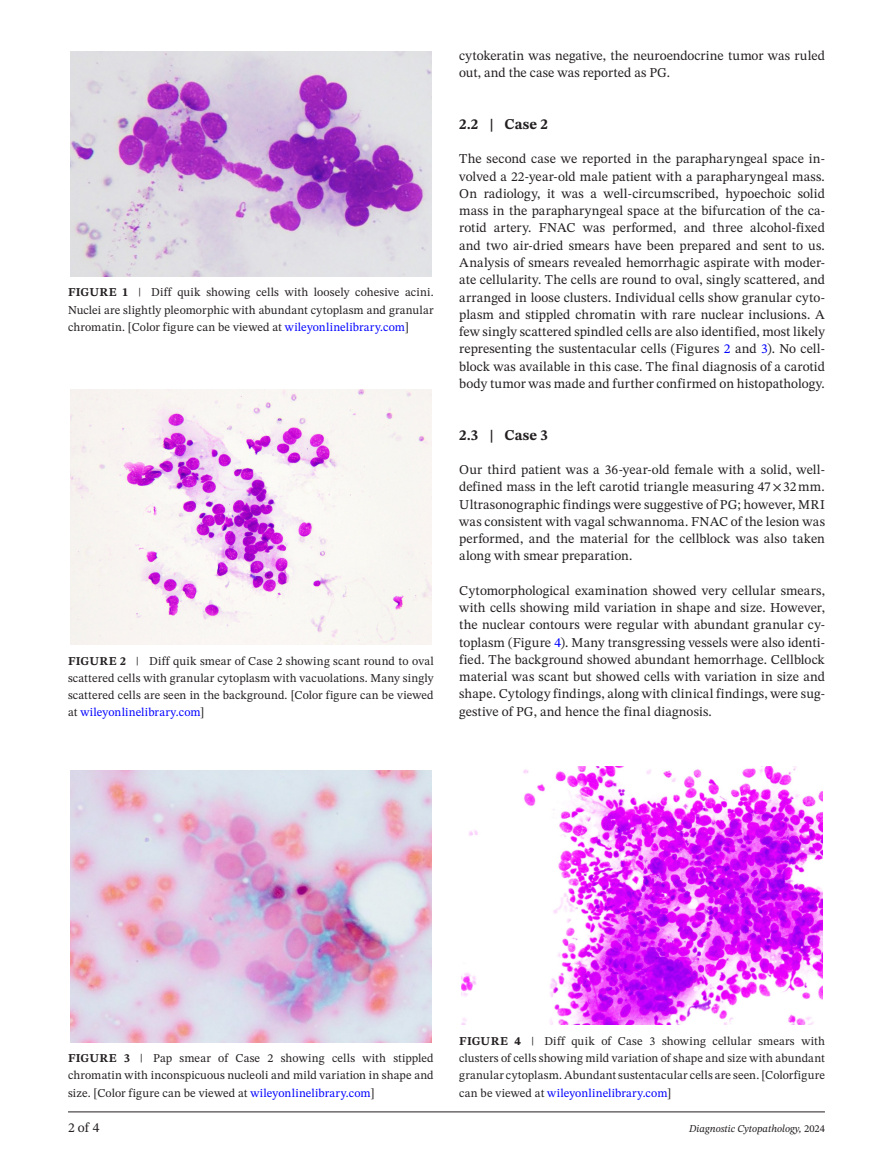
<style>
.page{position:relative;width:893px;height:1174px;background:#fff}
.page>*{position:absolute;margin:0;border:0;box-sizing:border-box;transform-origin:0 0}
.t1{font:700 15px "STIX Two Text";color:#231f20}
.t2{font:13.5px/17.2px "STIX Two Text";letter-spacing:.005em;color:#231f20;text-align:justify}
.t3{font:12px/17.2px "STIX Two Text";letter-spacing:.015em;color:#231f20;text-align:justify}
.t4{font:italic 10.5px "STIX Two Text";color:#231f20}
.s1{font-weight:700}
.s2{color:#00f}
.s3{font-style:normal}
</style>
<div class="page">
<hr style="left:68px;top:1111px;width:757px;height:1px;background:#231f20">
<img style="left:70px;top:51px;width:362px;height:225px">
<img style="left:70px;top:389px;width:362px;height:255px">
<img style="left:70px;top:770px;width:362px;height:272px">
<img style="left:461px;top:766px;width:362px;height:259px">
<p class="t3" style="left:68px;top:284px;width:367px"><span class="s1">FIGURE 1</span> | Diff quik showing cells with loosely cohesive acini.<br>Nuclei are slightly pleomorphic with abundant cytoplasm and granular chromatin. [Color figure can be viewed at <span class="s2">wileyonlinelibrary.com</span>]</p>
<p class="t3" style="left:68px;top:652px;width:367px"><span class="s1">FIGURE 2</span> | Diff quik smear of Case 2 showing scant round to oval scattered cells with granular cytoplasm with vacuolations. Many singly scattered cells are seen in the background. [Color figure can be viewed at <span class="s2">wileyonlinelibrary.com</span>]</p>
<p class="t2" style="left:459px;top:47px;width:367px">cytokeratin was negative, the neuroendocrine tumor was ruled out, and the case was reported as PG.</p>
<p class="t1" style="left:459px;top:113px;width:90px">2.2 | Case 2</p>
<p class="t2" style="left:459px;top:150px;width:367px">The second case we reported in the parapharyngeal space in&shy;volved a 22-year-old male patient with a parapharyngeal mass.<br>On radiology, it was a well-circumscribed, hypoechoic solid mass in the parapharyngeal space at the bifurcation of the ca&shy;rotid artery. FNAC was performed, and three alcohol-fixed and two air-dried smears have been prepared and sent to us.<br>Analysis of smears revealed hemorrhagic aspirate with moder&shy;ate cellularity. The cells are round to oval, singly scattered, and arranged in loose clusters. Individual cells show granular cyto&shy;plasm and stippled chromatin with rare nuclear inclusions. A few singly scattered spindled cells are also identified, most likely representing the sustentacular cells (Figures <span class="s2">2</span> and <span class="s2">3</span>). No cell&shy;block was available in this case. The final diagnosis of a carotid body tumor was made and further confirmed on histopathology.</p>
<p class="t1" style="left:459px;top:424px;width:90px">2.3 | Case 3</p>
<p class="t2" style="left:459px;top:461px;width:367px">Our third patient was a 36-year-old female with a solid, well&shy;defined mass in the left carotid triangle measuring 47×32mm.<br>Ultrasonographic findings were suggestive of PG; however, MRI was consistent with vagal schwannoma. FNAC of the lesion was performed, and the material for the cellblock was also taken along with smear preparation.</p>
<p class="t2" style="left:459px;top:581px;width:367px">Cytomorphological examination showed very cellular smears, with cells showing mild variation in shape and size. However, the nuclear contours were regular with abundant granular cy&shy;toplasm (Figure <span class="s2">4</span>). Many transgressing vessels were also identi&shy;fied. The background showed abundant hemorrhage. Cellblock material was scant but showed cells with variation in size and shape. Cytology findings, along with clinical findings, were sug&shy;gestive of PG, and hence the final diagnosis.</p>
<p class="t3" style="left:68px;top:1049px;width:367px"><span class="s1">FIGURE 3</span> | Pap smear of Case 2 showing cells with stippled chromatin with inconspicuous nucleoli and mild variation in shape and size. [Color figure can be viewed at <span class="s2">wileyonlinelibrary.com</span>]</p>
<p class="t3" style="left:459px;top:1032px;width:367px"><span class="s1">FIGURE 4</span> | Diff quik of Case 3 showing cellular smears with clusters of cells showing mild variation of shape and size with abundant granular cytoplasm. Abundant sustentacular cells are seen. [Colorfigure can be viewed at <span class="s2">wileyonlinelibrary.com</span>]</p>
<p class="t2" style="left:68px;top:1119px;width:33px">2 of 4</p>
<p class="t4" style="left:689px;top:1121px;width:137px">Diagnostic Cytopathology, <span class="s3">2024</span></p>
</div>
